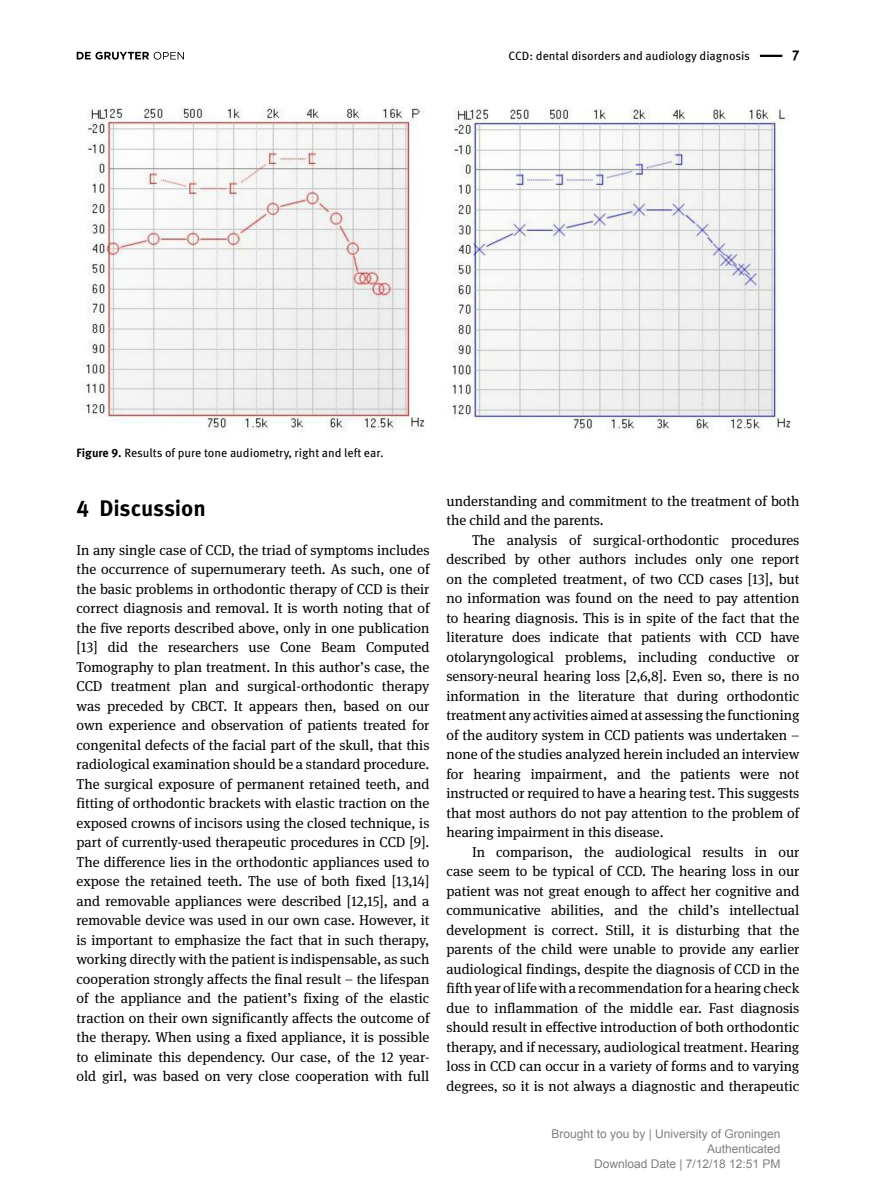
<style>
.page{position:relative;width:893px;height:1191px;background:#fff}
.page>*{position:absolute;margin:0;border:0;box-sizing:border-box;transform-origin:0 0}
.t1{font:700 22.5px "DG Meta Science";letter-spacing:-.005em;color:#000}
.t2{font:14.25px/19.5px "DG Meta Serif Science";color:#000;text-align:justify}
.t3{font:700 14.25px "DG Meta Science";color:#000}
.t4{font:12px "DG Meta Science";color:#000}
.t5{font:12px/15px "Arial";color:#808080;text-align:right}
.s1{font-weight:700}
</style>
<div class="page">
<svg style="left:77px;top:52px;width:107px;height:8px"></svg>
<hr style="left:760px;top:55px;width:22px;height:2px;background:#000">
<img style="left:82px;top:107px;width:709px;height:325px">
<p class="t4" style="left:509px;top:46px;width:243px">CCD: dental disorders and audiology diagnosis</p>
<p class="t3" style="left:792px;top:44px;width:9px">7</p>
<p class="t4" style="left:77px;top:443px;width:309px"><span class="s1">Figure 9.</span> Results of pure tone audiometry, right and left ear.</p>
<h1 class="t1" style="left:77px;top:489px;width:131px">4 Discussion</h1>
<p class="t2" style="left:77px;top:539px;width:354px">In any single case of CCD, the triad of symptoms includes the occurrence of supernumerary teeth. As such, one of the basic problems in orthodontic therapy of CCD is their correct diagnosis and removal. It is worth noting that of the five reports described above, only in one publication [13] did the researchers use Cone Beam Computed Tomography to plan treatment. In this author’s case, the CCD treatment plan and surgical-orthodontic therapy was preceded by CBCT. It appears then, based on our own experience and observation of patients treated for congenital defects of the facial part of the skull, that this radiological examination should be a standard procedure.<br>The surgical exposure of permanent retained teeth, and fitting of orthodontic brackets with elastic traction on the exposed crowns of incisors using the closed technique, is part of currently-used therapeutic procedures in CCD [9].<br>The difference lies in the orthodontic appliances used to expose the retained teeth. The use of both fixed [13,14] and removable appliances were described [12,15], and a removable device was used in our own case. However, it is important to emphasize the fact that in such therapy, working directly with the patient is indispensable, as such cooperation strongly affects the final result – the lifespan of the appliance and the patient’s fixing of the elastic traction on their own significantly affects the outcome of the therapy. When using a fixed appliance, it is possible to eliminate this dependency. Our case, of the 12 year&shy;old girl, was based on very close cooperation with full</p>
<p class="t2" style="left:446px;top:490px;width:354px">understanding and commitment to the treatment of both the child and the parents.</p>
<p class="t2" style="left:446px;top:529px;width:354px;text-indent:26px">The analysis of surgical-orthodontic procedures described by other authors includes only one report on the completed treatment, of two CCD cases [13], but no information was found on the need to pay attention to hearing diagnosis. This is in spite of the fact that the literature does indicate that patients with CCD have otolaryngological problems, including conductive or sensory-neural hearing loss [2,6,8]. Even so, there is no information in the literature that during orthodontic treatment any activities aimed at assessing the functioning of the auditory system in CCD patients was undertaken – none of the studies analyzed herein included an interview for hearing impairment, and the patients were not instructed or required to have a hearing test. This suggests that most authors do not pay attention to the problem of hearing impairment in this disease.</p>
<p class="t2" style="left:446px;top:841px;width:354px;text-indent:26px">In comparison, the audiological results in our case seem to be typical of CCD. The hearing loss in our patient was not great enough to affect her cognitive and communicative abilities, and the child’s intellectual development is correct. Still, it is disturbing that the parents of the child were unable to provide any earlier audiological findings, despite the diagnosis of CCD in the fifth year of life with a recommendation for a hearing check due to inflammation of the middle ear. Fast diagnosis should result in effective introduction of both orthodontic therapy, and if necessary, audiological treatment. Hearing loss in CCD can occur in a variety of forms and to varying degrees, so it is not always a diagnostic and therapeutic</p>
<p class="t5" style="left:551px;top:1127px;width:231px">Brought to you by | University of Groningen<br>Authenticated<br>Download Date | 7/12/18 12:51 PM</p>
</div>
